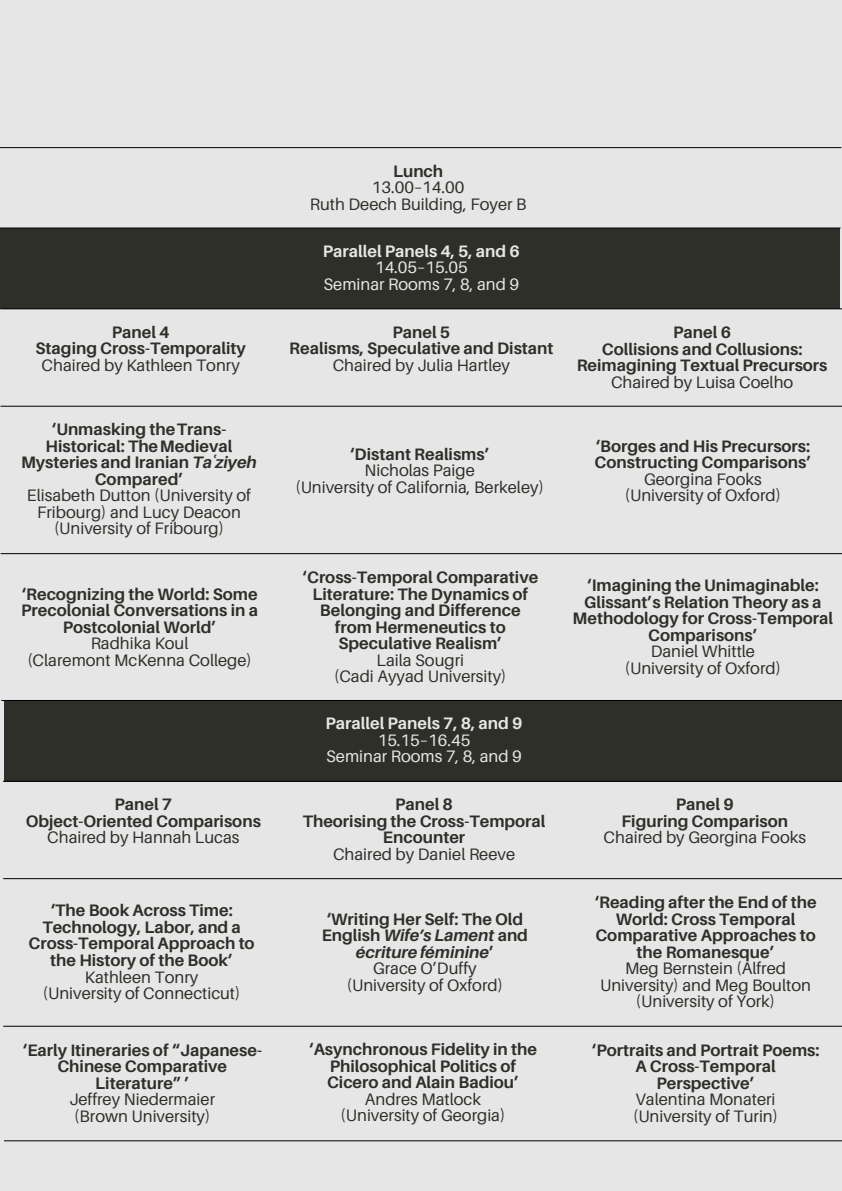
<style>
.page{position:relative;width:842px;height:1191px;background:#fff}
.page>*{position:absolute;margin:0;border:0;box-sizing:border-box;transform-origin:0 0}
.t1{font:700 16.6px/16.5px "Aileron";color:#2f2f2a;text-align:center}
.t2{font:16.6px/16.5px "Aileron";color:#2f2f2a;text-align:center}
.t3{font:16.6px/16.5px "Aileron";color:#e6e6e6;text-align:center}
.t4{font:700 16.6px "Aileron";color:#e6e6e6}
.s1{font-style:italic}
.s2{font-family:"Noto Sans";font-style:italic}
.s3{font-weight:400}
</style>
<div class="page">
<div style="left:0;top:0;width:842px;height:1190px;background:#e6e6e6"></div>
<hr style="left:0;top:147px;width:841px;height:1px;background:#000">
<div style="left:0;top:228px;width:839px;height:81px;background:#2f2f2a"></div>
<hr style="left:0;top:228px;width:841px;height:1px;background:#000">
<hr style="left:0;top:308px;width:842px;height:1px;background:#000">
<hr style="left:1px;top:406px;width:841px;height:1px;background:#000">
<hr style="left:1px;top:553px;width:841px;height:1px;background:#000">
<hr style="left:1px;top:700px;width:841px;height:1px;background:#000">
<div style="left:4px;top:701px;width:838px;height:80px;background:#2f2f2a"></div>
<hr style="left:3px;top:780px;width:839px;height:1px;background:#000">
<hr style="left:3px;top:878px;width:839px;height:1px;background:#000">
<hr style="left:3px;top:1025px;width:839px;height:1px;background:#000">
<hr style="left:4px;top:1140px;width:838px;height:1px;background:#000">
<p class="t1" style="left:36px;top:323px;width:212px">Panel 4<br>Staging Cross-Temporality</p>
<p class="t2" style="left:42px;top:356px;width:200px">Chaired by Kathleen Tonry</p>
<p class="t1" style="left:21px;top:421px;width:237px">‘Unmasking theTrans-<br>Historical: TheMedieval<br>Mysteries and Iranian <span class="s1">Ta</span><span class="s2">ʿ</span><span class="s1">ziyeh<br></span>Compared’</p>
<p class="t2" style="left:27px;top:487px;width:226px">Elisabeth Dutton (University of<br>Fribourg) and Lucy Deacon (University of Fribourg)</p>
<p class="t1" style="left:21px;top:585px;width:238px">‘Recognizing the World: Some<br>Precolonial Conversations in a<br>Postcolonial World’</p>
<p class="t2" style="left:27px;top:634px;width:226px">Radhika Koul<br>(Claremont McKenna College)</p>
<p class="t1" style="left:26px;top:795px;width:237px">Panel 7<br>Object-Oriented Comparisons</p>
<p class="t2" style="left:47px;top:828px;width:194px">Chaired by Hannah Lucas</p>
<p class="t1" style="left:29px;top:902px;width:228px">‘The Book Across Time:<br>Technology, Labor, and a<br>Cross-Temporal Approach to the History of the Book’</p>
<p class="t2" style="left:43px;top:968px;width:199px">Kathleen Tonry<br>(University of Connecticut)</p>
<p class="t1" style="left:23px;top:1041px;width:241px">‘Early Itineraries of “Japanese-<br>Chinese Comparative<br>Literature” ’</p>
<p class="t2" style="left:69px;top:1090px;width:147px;text-align:left">Jeffrey Niedermaier (Brown University)</p>
<p class="t1" style="left:393px;top:162px;width:52px">Lunch</p>
<p class="t2" style="left:310px;top:179px;width:218px">13.00–14.00<br>Ruth Deech Building, Foyer B</p>
<p class="t4" style="left:323px;top:241px;width:198px">Parallel Panels 4, 5, and 6</p>
<p class="t3" style="left:324px;top:259px;width:197px">14.05–15.05<br>Seminar Rooms 7, 8, and 9</p>
<p class="t1" style="left:289px;top:323px;width:266px">Panel 5<br>Realisms, Speculative and Distant</p>
<p class="t2" style="left:333px;top:356px;width:179px">Chaired by Julia Hartley</p>
<p class="t1" style="left:350px;top:445px;width:141px">‘Distant Realisms’</p>
<p class="t2" style="left:295px;top:462px;width:250px">Nicholas Paige<br>(University of California, Berkeley)</p>
<p class="t1" style="left:577px;top:324px;width:252px">Panel 6<br>Collisions and Collusions:<br>Reimagining Textual Precursors</p>
<p class="t2" style="left:611px;top:373px;width:184px">Chaired by Luisa Coelho</p>
<p class="t1" style="left:595px;top:437px;width:218px;text-align:left">‘Borges and His Precursors:<br>Constructing Comparisons’</p>
<p class="t2" style="left:625px;top:470px;width:158px">Georgina Fooks (University of Oxford)</p>
<p class="t1" style="left:302px;top:568px;width:237px">‘Cross-Temporal Comparative<br>Literature: The Dynamics of<br>Belonging and Difference from Hermeneutics to<br>Speculative Realism’</p>
<p class="t2" style="left:334px;top:651px;width:174px">Laila Sougri<br>(Cadi Ayyad University)</p>
<p class="t4" style="left:326px;top:713px;width:198px">Parallel Panels 7, 8, and 9</p>
<p class="t3" style="left:326px;top:731px;width:197px">15.15–16.45<br>Seminar Rooms 7, 8, and 9</p>
<p class="t1" style="left:303px;top:795px;width:244px">Panel 8<br>Theorising the Cross-Temporal<br>Encounter</p>
<p class="t2" style="left:333px;top:845px;width:184px">Chaired by Daniel Reeve</p>
<p class="t1" style="left:322px;top:910px;width:208px">‘Writing Her Self: The Old<br>English <span class="s1">Wife’s Lament</span> and <span class="s1">écriture féminine</span>’<br><span class="s3">Grace O’Duffy<br>(University of Oxford)</span></p>
<p class="t1" style="left:309px;top:1040px;width:229px">‘Asynchronous Fidelity in the<br>Philosophical Politics of<br>Cicero and Alain Badiou’</p>
<p class="t2" style="left:341px;top:1089px;width:166px">Andres Matlock (University of Georgia)</p>
<p class="t1" style="left:573px;top:577px;width:262px">‘Imagining the Unimaginable:<br>Glissant’s Relation Theory as a<br>Methodology for Cross-Temporal<br>Comparisons’</p>
<p class="t2" style="left:625px;top:643px;width:158px">Daniel Whittle (University of Oxford)</p>
<p class="t1" style="left:621px;top:795px;width:168px">Panel 9<br>Figuring Comparison</p>
<p class="t2" style="left:604px;top:828px;width:204px">Chaired by Georgina Fooks</p>
<p class="t1" style="left:594px;top:893px;width:224px">‘Reading after the End of the<br>World: Cross Temporal<br>Comparative Approaches to the Romanesque’</p>
<p class="t2" style="left:600px;top:959px;width:212px">Meg Bernstein (Alfred<br>University) and Meg Boulton (University of York)</p>
<p class="t1" style="left:592px;top:1041px;width:229px">‘Portraits and Portrait Poems:<br>A Cross-Temporal<br>Perspective’</p>
<p class="t2" style="left:633px;top:1090px;width:146px;text-align:left">Valentina Monateri (University of Turin)</p>
</div>
